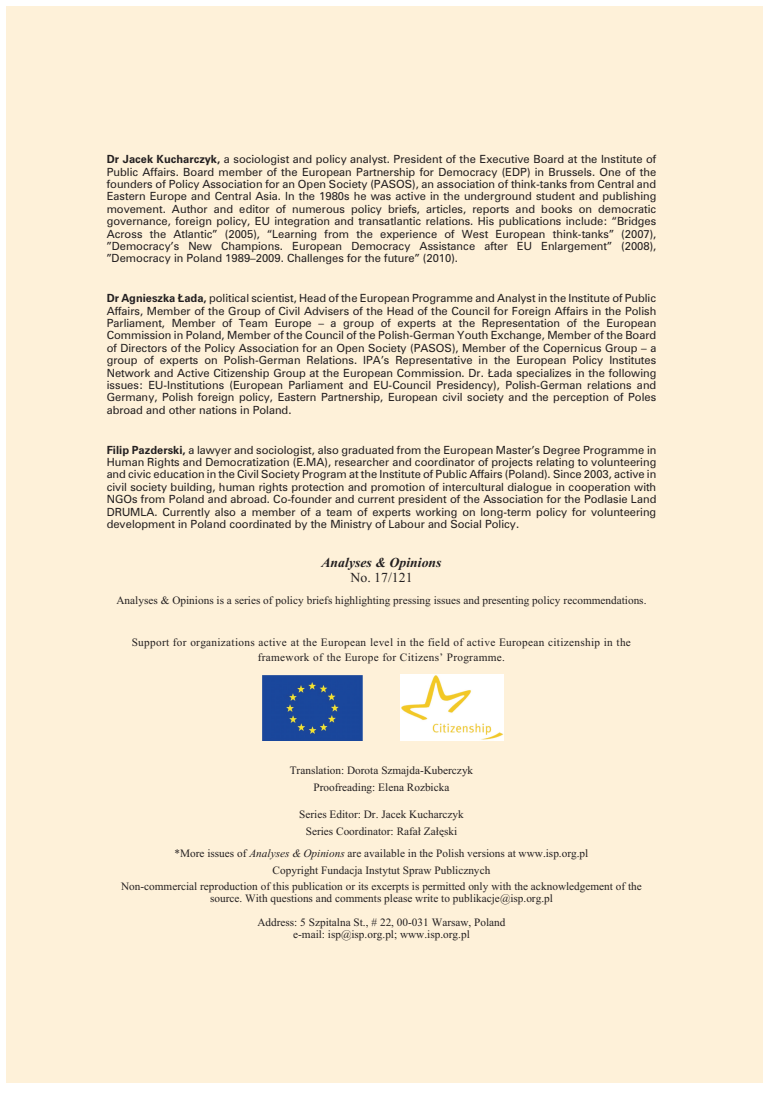
<style>
.page{position:relative;width:776px;height:1094px;background:#fff}
.page>*{position:absolute;margin:0;border:0;box-sizing:border-box;transform-origin:0 0}
.t1{font:italic 700 13.75px "Times";color:#231f20}
.t2{font:13.75px "Times";letter-spacing:.005em;color:#231f20}
.t3{font:11.25px/12.4px "Zurich EU";color:#231f20;text-align:justify}
.t4{font:11.25px/16.9px "Times";color:#231f20;text-align:center}
.t5{font:11.25px/15px "Times";letter-spacing:.025em;color:#231f20;text-align:center}
.s1{font-weight:700}
.s2{font-style:italic}
</style>
<div class="page">
<div style="left:7px;top:7px;width:755px;height:1075px;background:#fef1d9"></div>
<img style="left:262px;top:675px;width:100px;height:65px">
<img style="left:400px;top:674px;width:103px;height:66px">
<p class="t3" style="left:107px;top:153px;width:551px"><span class="s1">Dr Jacek Kucharczyk,</span> a sociologist and policy analyst. President of the Executive Board at the Institute of Public Affairs. Board member of the European Partnership for Democracy (EDP) in Brussels. One of the founders of Policy Association for an Open Society (PASOS), an association of think-tanks from Central and Eastern Europe and Central Asia. In the 1980s he was active in the underground student and publishing movement. Author and editor of numerous policy briefs, articles, reports and books on democratic governance, foreign policy, EU integration and transatlantic relations. His publications include: “Bridges Across the Atlantic” (2005), “Learning from the experience of West European think-tanks” (2007), ”Democracy’s New Champions. European Democracy Assistance after EU Enlargement” (2008), ”Democracy in Poland 1989–2009. Challenges for the future” (2010).</p>
<p class="t3" style="left:107px;top:292px;width:551px"><span class="s1">Dr Agnieszka £ada,</span> political scientist, Head of the European Programme and Analyst in the Institute of Public Affairs, Member of the Group of Civil Advisers of the Head of the Council for Foreign Affairs in the Polish Parliament, Member of Team Europe – a group of experts at the Representation of the European Commission in Poland, Member of the Council of the Polish-German Youth Exchange, Member of the Board of Directors of the Policy Association for an Open Society (PASOS), Member of the Copernicus Group – a group of experts on Polish-German Relations. IPA’s Representative in the European Policy Institutes Network and Active Citizenship Group at the European Commission. Dr. £ada specializes in the following issues: EU-Institutions (European Parliament and EU-Council Presidency), Polish-German relations and Germany, Polish foreign policy, Eastern Partnership, European civil society and the perception of Poles abroad and other nations in Poland.</p>
<p class="t3" style="left:107px;top:443px;width:551px"><span class="s1">Filip Pazderski,</span> a lawyer and sociologist, also graduated from the European Master’s Degree Programme in Human Rights and Democratization (E.MA), researcher and coordinator of projects relating to volunteering and civic education in the Civil Society Program at the Institute of Public Affairs (Poland). Since 2003, active in civil society building, human rights protection and promotion of intercultural dialogue in cooperation with NGOs from Poland and abroad. Co-founder and current president of the Association for the Podlasie Land DRUMLA. Currently also a member of a team of experts working on long-term policy for volunteering development in Poland coordinated by the Ministry of Labour and Social Policy.</p>
<p class="t1" style="left:321px;top:558px;width:122px">Ana lyses &amp; Opi nions</p>
<p class="t2" style="left:350px;top:573px;width:64px">No. 17/121</p>
<p class="t4" style="left:116px;top:592px;width:531px">Analyses &amp; Opinions is a series of policy briefs highlighting pressing issues and presenting policy recommendations.</p>
<p class="t5" style="left:132px;top:636px;width:500px">Support for organizations active at the European level in the field of active European citizenship in the framework of the Europe for Citizens’ Programme.</p>
<p class="t4" style="left:289px;top:763px;width:185px">Translation: Dorota Szmajda-Kuberczyk<br>Proofreading: Elena Rozbicka</p>
<p class="t4" style="left:299px;top:807px;width:166px">Se ries Edi tor: Dr. Ja cek Ku cha r czyk<br>Series Coordinator: Rafa³ Za³êski</p>
<p class="t4" style="left:121px;top:845px;width:522px">*More is su es of <span class="s2">Ana ly ses &amp; Opi nions</span> are ava i la b le in the Po lish ve r sions at www.isp.org.pl<br>Co py right Fun da cja In sty tut Spraw Pu b li cz nych<br>Non-commercial reproduction of this publication or its excerpts is permitted only with the acknowledgement of the</p>
<p class="t4" style="left:210px;top:888px;width:344px;line-height:23.8px">source. With questions and comments please write to publikacje@isp.org.pl<br>Address: 5 Szpitalna St., # 22, 00-031 Warsaw, Poland</p>
<p class="t4" style="left:293px;top:927px;width:178px">e-mail: isp@isp.org.pl; www.isp.org.pl</p>
</div>
